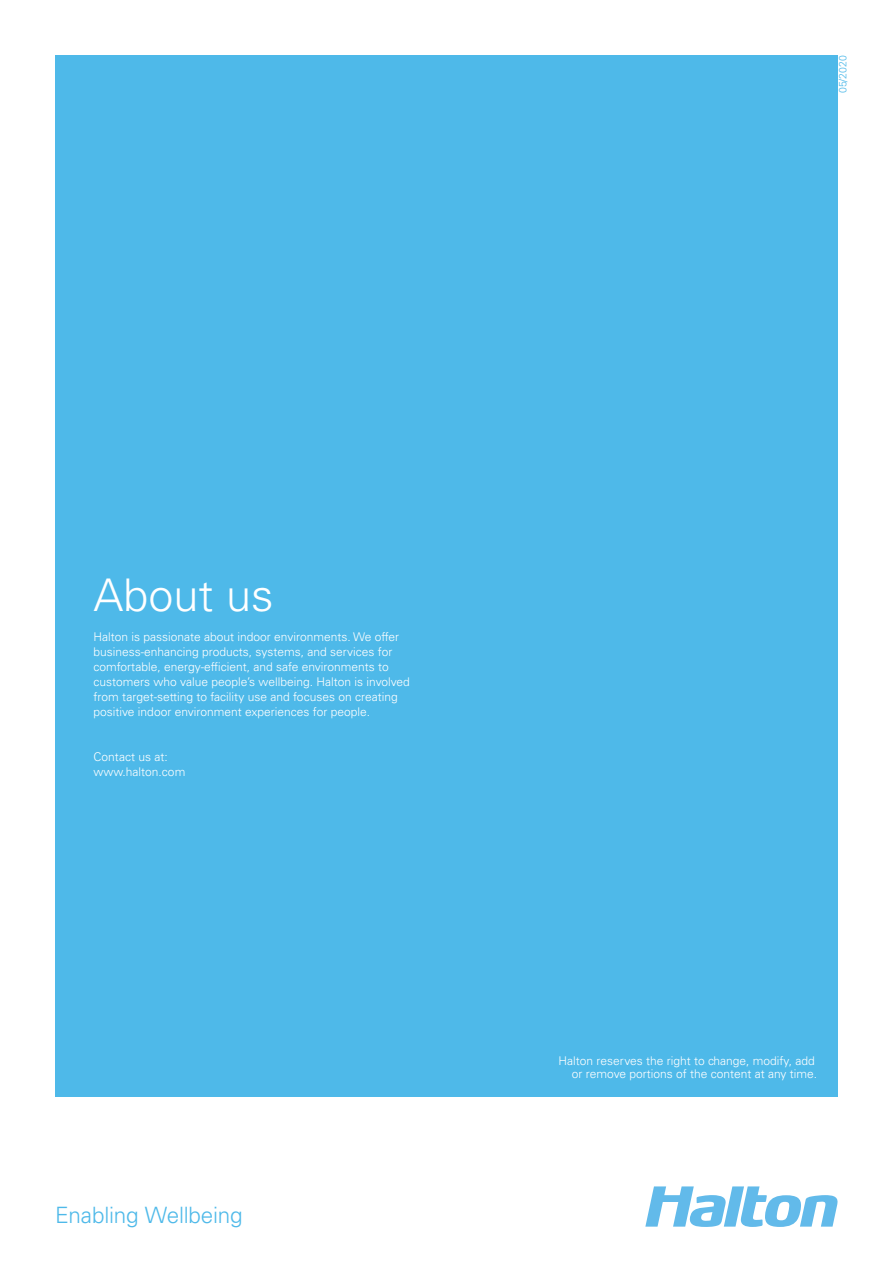
<style>
.page{position:relative;width:893px;height:1263px;background:#fff}
.page>*{position:absolute;margin:0;border:0;box-sizing:border-box;transform-origin:0 0}
.Leipis_valkoinen_iso{font:300 45px "Univers LT Std";color:#fff}
.Valiotsikko_sininen{font:300 22.5px "Univers LT Std";letter-spacing:-.01em;color:#4eb9e9}
.Leipis_valkoinen_iso-2{font:300 12px/15px "Univers LT Std";color:#fff}
.Kuvateksti_valkoinen{font:300 12px "Univers LT Std";color:#fff}
.Leipis_valkoinen_iso-3{font:300 10.5px "Univers LT Std";color:#4eb9e9}
</style>
<div class="page">
<div style="left:55px;top:55px;width:783px;height:1042px;background:#4eb9e9"></div>
<svg style="left:645px;top:1186px;width:193px;height:41px"></svg>
<p class="Leipis_valkoinen_iso-3" style="left:836px;top:93px;width:39px;rotate:-90deg">05/2020</p>
<p class="Leipis_valkoinen_iso" style="left:94px;top:568px;width:182px">About us</p>
<p class="Leipis_valkoinen_iso-2" style="left:94px;top:629px;width:318px">Halton is passionate about indoor environments. We offer business-enhancing products, systems, and services for comfortable, energy-efficient, and safe environments to customers who value people’s wellbeing. Halton is involved from target-setting to facility use and focuses on creating positive indoor environment experiences for people.</p>
<p class="Leipis_valkoinen_iso-2" style="left:94px;top:749px;width:76px">Contact us at:</p>
<p class="Leipis_valkoinen_iso-2" style="left:94px;top:764px;width:93px">www.halton.com</p>
<p class="Valiotsikko_sininen" style="left:55px;top:1201px;width:189px">Enabling Wellbeing</p>
<p class="Kuvateksti_valkoinen" style="left:558px;top:1053px;width:258px">Halton reserves the right to change, modify, add</p>
<p class="Kuvateksti_valkoinen" style="left:572px;top:1067px;width:247px">or remove portions of the content at any time.</p>
</div>
